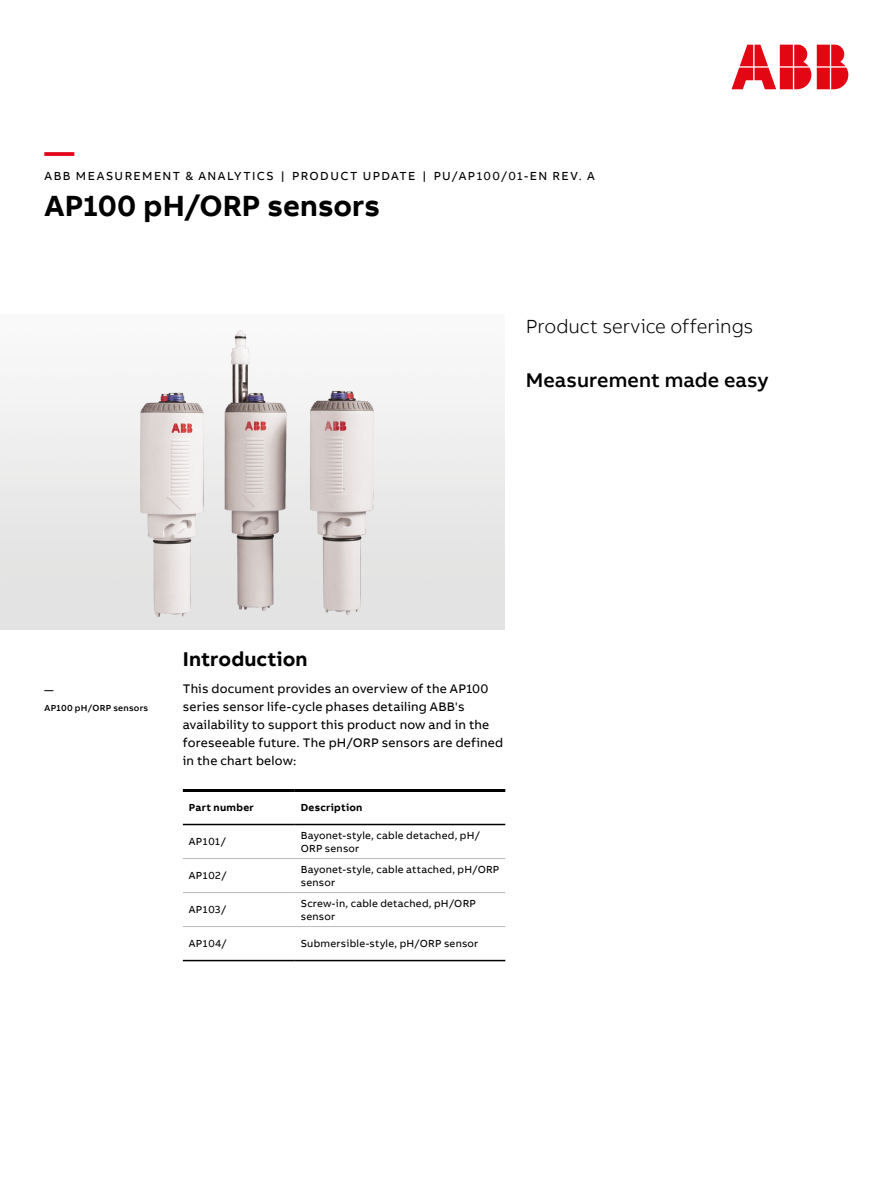
<style>
.page{position:relative;width:893px;height:1188px;background:#fff}
.page>*{position:absolute;margin:0;border:0;box-sizing:border-box;transform-origin:0 0}
.t1{font:700 30px "AB Bvoice";color:#000}
.t2{font:700 30px "AB Bvoice";color:#e3051b}
.t3{font:500 20.4px "AB Bvoice";color:#000}
.t4{font:700 20.4px "AB Bvoice";letter-spacing:.005em;color:#000}
.t5{font:300 19.5px "AB Bvoice";letter-spacing:-.005em;color:#000}
.t6{font:12.75px/18px "AB Bvoice";letter-spacing:.015em;color:#000}
.t7{font:12px "AB Bvoice";letter-spacing:.12em;color:#000}
.t8{font:10.5px/13.5px "AB Bvoice";letter-spacing:.02em;color:#000}
.t9{font:700 10.5px "AB Bvoice";letter-spacing:.025em;color:#000}
.t10{font:500 9px/18px "AB Bvoice";letter-spacing:.03em;color:#000}
</style>
<div class="page">
<svg style="left:731px;top:45px;width:117px;height:44px"></svg>
<hr style="left:183px;top:824px;width:112px;height:1px;background:#000">
<hr style="left:295px;top:824px;width:210px;height:1px;background:#000">
<hr style="left:183px;top:858px;width:112px;height:1px;background:#bbbbbc">
<hr style="left:295px;top:858px;width:210px;height:1px;background:#bbbbbc">
<hr style="left:183px;top:892px;width:112px;height:1px;background:#bbbbbc">
<hr style="left:295px;top:892px;width:210px;height:1px;background:#bbbbbc">
<hr style="left:183px;top:926px;width:112px;height:1px;background:#bbbbbc">
<hr style="left:295px;top:926px;width:210px;height:1px;background:#bbbbbc">
<hr style="left:183px;top:789px;width:112px;height:3px;background:#000">
<hr style="left:295px;top:789px;width:210px;height:3px;background:#000">
<hr style="left:183px;top:960px;width:112px;height:1px;background:#000">
<hr style="left:295px;top:960px;width:210px;height:1px;background:#000">
<img style="left:0;top:330px;width:505px;height:299px">
<h1 class="t2" style="left:45px;top:133px;width:31px">—</h1>
<p class="t7" style="left:45px;top:169px;width:551px">ABB MEASUREMENT &amp; ANALYTICS | PRODUCT UPDATE | PU/AP100/01-EN REV. A</p>
<h1 class="t1" style="left:45px;top:187px;width:337px">AP100 pH/ORP sensors</h1>
<h3 class="t5" style="left:526px;top:315px;width:229px">Product service offerings</h3>
<h2 class="t3" style="left:526px;top:367px;width:244px">Measurement made easy</h2>
<p class="t10" style="left:45px;top:681px;width:105px">—<br>AP100 pH/ORP sensors</p>
<h2 class="t4" style="left:183px;top:646px;width:126px">Introduction</h2>
<p class="t6" style="left:183px;top:680px;width:322px">This document provides an overview of the AP100 series sensor life-cycle phases detailing ABB's availability to support this product now and in the foreseeable future. The pH/ORP sensors are defined in the chart below:</p>
<p class="t9" style="left:189px;top:801px;width:67px">Part number</p>
<p class="t9" style="left:301px;top:801px;width:63px">Description</p>
<p class="t8" style="left:189px;top:835px;width:39px">AP101/</p>
<p class="t8" style="left:301px;top:828px;width:181px">Bayonet-style, cable detached, pH/<br>ORP sensor</p>
<p class="t8" style="left:189px;top:869px;width:39px">AP102/</p>
<p class="t8" style="left:301px;top:862px;width:200px">Bayonet-style, cable attached, pH/ORP sensor</p>
<p class="t8" style="left:189px;top:903px;width:39px">AP103/</p>
<p class="t8" style="left:301px;top:896px;width:177px">Screw-in, cable detached, pH/ORP sensor</p>
<p class="t8" style="left:189px;top:937px;width:40px">AP104/</p>
<p class="t8" style="left:301px;top:937px;width:179px">Submersible-style, pH/ORP sensor</p>
</div>
